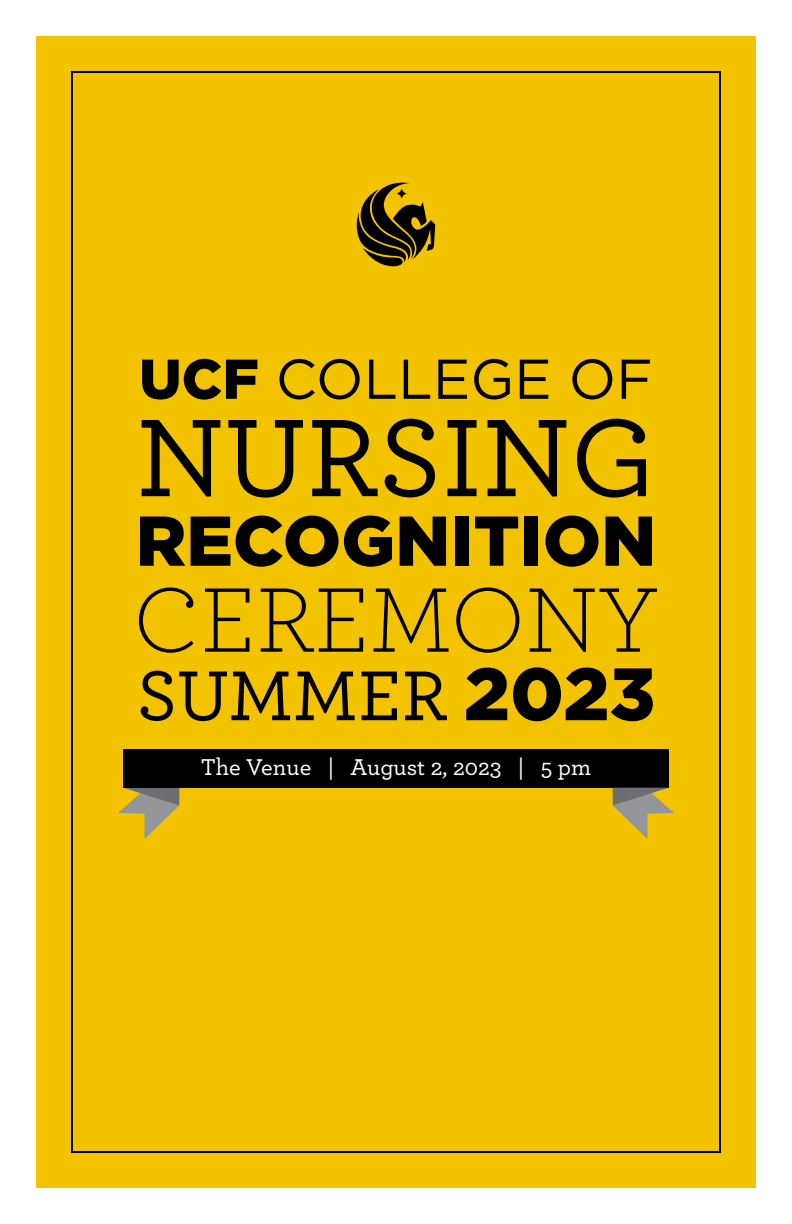
<style>
.page{position:relative;width:792px;height:1224px;background:#fff}
.page>*{position:absolute;margin:0;border:0;box-sizing:border-box;transform-origin:0 0}
.t1{font:500 115.8px "Archer";color:#000}
.t2{font:300 96px "Archer";color:#000}
.t3{font:500 74px "Archer";letter-spacing:-.005em;color:#000}
.t4{font:900 70.2px "Gotham";color:#000}
.t5{font:56px "Gotham";color:#000}
.t6{font:500 24px "Archer";color:#fff}
.s1{font-weight:900}
.s2{font-family:"Gotham";font-weight:900}
</style>
<div class="page">
<div style="left:36px;top:36px;width:720px;height:1152px;background:#f3c300"></div>
<svg style="left:357px;top:182px;width:78px;height:84px"></svg>
<svg style="left:396px;top:188px;width:12px;height:11px"></svg>
<svg style="left:118px;top:788px;width:61px;height:51px"></svg>
<div style="left:123px;top:749px;width:546px;height:39px;background:#000"></div>
<svg style="left:613px;top:788px;width:61px;height:51px"></svg>
<h3 class="t5" style="left:139px;top:343px;width:515px"><span class="s1">UCF</span> COLLEGE OF</h3>
<h1 class="t1" style="left:136px;top:374px;width:521px">NURSING</h1>
<h3 class="t4" style="left:136px;top:493px;width:522px">RECOGNITION</h3>
<h2 class="t2" style="left:133px;top:557px;width:527px">CEREMONY</h2>
<h3 class="t3" style="left:137px;top:642px;width:520px">SUMMER <span class="s2">2023</span></h3>
<p class="t6" style="left:201px;top:750px;width:392px">The Venue | August 2, 2023 | 5 pm</p>
</div>
